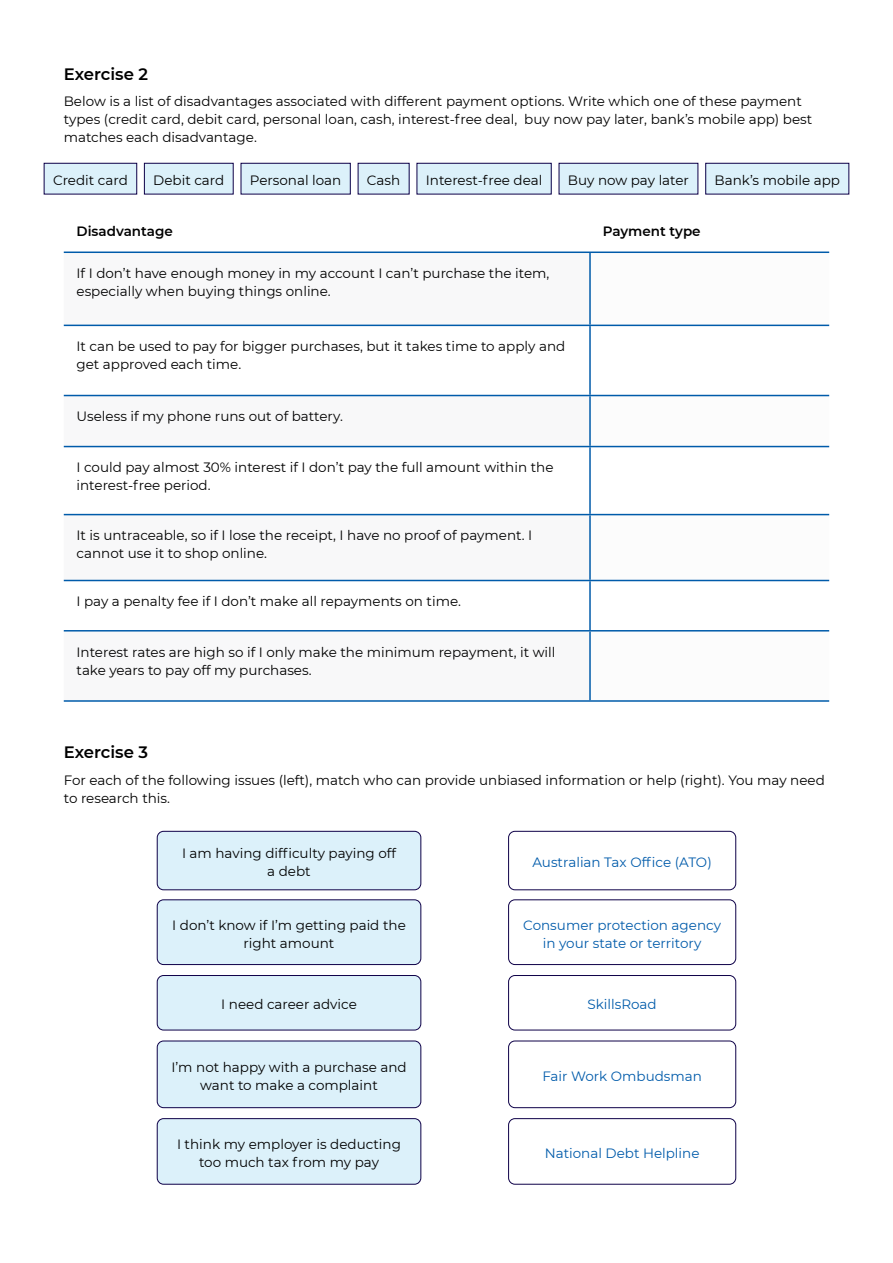
<style>
.page{position:relative;width:893px;height:1263px;background:#fff}
.page>*{position:absolute;margin:0;border:0;box-sizing:border-box;transform-origin:0 0}
.t1{font:600 16.5px "Montserrat";color:#000}
.Body{font:13.5px/18px "Montserrat";color:#000}
.Body-2{font:13.5px/18px "Montserrat";color:#005baa;text-align:center}
.Body-3{font:600 13.5px "Montserrat";color:#000}
</style>
<div class="page">
<svg style="left:64px;top:253px;width:525px;height:379px"></svg>
<svg style="left:591px;top:324px;width:238px;height:308px"></svg>
<svg style="left:64px;top:447px;width:765px;height:183px"></svg>
<hr style="left:64px;top:325px;width:526px;height:1px;background:#005baa">
<hr style="left:590px;top:325px;width:239px;height:1px;background:#005baa">
<hr style="left:64px;top:395px;width:526px;height:1px;background:#005baa">
<hr style="left:590px;top:395px;width:239px;height:1px;background:#005baa">
<hr style="left:64px;top:446px;width:526px;height:1px;background:#005baa">
<hr style="left:590px;top:446px;width:239px;height:1px;background:#005baa">
<hr style="left:64px;top:514px;width:526px;height:1px;background:#005baa">
<hr style="left:590px;top:514px;width:239px;height:1px;background:#005baa">
<hr style="left:64px;top:580px;width:526px;height:1px;background:#005baa">
<hr style="left:590px;top:580px;width:239px;height:1px;background:#005baa">
<hr style="left:64px;top:630px;width:526px;height:1px;background:#005baa">
<hr style="left:590px;top:630px;width:239px;height:1px;background:#005baa">
<hr style="left:589px;top:253px;width:2px;height:72px;background:#005baa">
<hr style="left:589px;top:326px;width:2px;height:69px;background:#005baa">
<hr style="left:589px;top:396px;width:2px;height:50px;background:#005baa">
<hr style="left:589px;top:447px;width:2px;height:67px;background:#005baa">
<hr style="left:589px;top:515px;width:2px;height:65px;background:#005baa">
<hr style="left:589px;top:581px;width:2px;height:49px;background:#005baa">
<hr style="left:589px;top:631px;width:2px;height:69px;background:#005baa">
<hr style="left:64px;top:700px;width:526px;height:2px;background:#005baa">
<hr style="left:590px;top:700px;width:239px;height:2px;background:#005baa">
<hr style="left:64px;top:251px;width:526px;height:2px;background:#005baa">
<hr style="left:590px;top:251px;width:239px;height:2px;background:#005baa">
<div style="left:157px;top:831px;width:264px;height:59px;background:#dcf1fa;border-radius:6px"></div>
<div style="left:157px;top:831px;width:264px;height:59px;border:1px solid #0e0048;border-radius:6px"></div>
<div style="left:508px;top:831px;width:228px;height:59px;border:1px solid #0e0048;border-radius:6px"></div>
<div style="left:157px;top:900px;width:264px;height:64px;background:#dcf1fa;border-radius:6px"></div>
<div style="left:157px;top:899px;width:264px;height:66px;border:1px solid #0e0048;border-radius:6px"></div>
<div style="left:508px;top:899px;width:228px;height:66px;border:1px solid #0e0048;border-radius:6px"></div>
<div style="left:157px;top:975px;width:264px;height:55px;background:#dcf1fa;border-radius:6px"></div>
<div style="left:157px;top:975px;width:264px;height:55px;border:1px solid #0e0048;border-radius:6px"></div>
<div style="left:508px;top:975px;width:228px;height:55px;border:1px solid #0e0048;border-radius:6px"></div>
<div style="left:157px;top:1041px;width:264px;height:67px;background:#dcf1fa;border-radius:6px"></div>
<div style="left:157px;top:1040px;width:264px;height:68px;border:1px solid #0e0048;border-radius:6px"></div>
<div style="left:508px;top:1040px;width:228px;height:68px;border:1px solid #0e0048;border-radius:6px"></div>
<div style="left:157px;top:1118px;width:264px;height:66px;background:#dcf1fa;border-radius:6px"></div>
<div style="left:157px;top:1118px;width:264px;height:66px;border:1px solid #0e0048;border-radius:6px"></div>
<div style="left:508px;top:1118px;width:228px;height:66px;border:1px solid #0e0048;border-radius:6px"></div>
<div style="left:44px;top:163px;width:93px;height:31px;background:#dcf1fa"></div>
<div style="left:44px;top:163px;width:93px;height:31px;border:1px solid #0e0048"></div>
<div style="left:144px;top:163px;width:89px;height:31px;background:#dcf1fa"></div>
<div style="left:144px;top:163px;width:90px;height:31px;border:1px solid #0e0048"></div>
<div style="left:241px;top:163px;width:109px;height:31px;background:#dcf1fa"></div>
<div style="left:241px;top:163px;width:110px;height:31px;border:1px solid #0e0048"></div>
<div style="left:358px;top:163px;width:51px;height:31px;background:#dcf1fa"></div>
<div style="left:358px;top:163px;width:51px;height:31px;border:1px solid #0e0048"></div>
<div style="left:417px;top:163px;width:134px;height:31px;background:#dcf1fa"></div>
<div style="left:417px;top:163px;width:135px;height:31px;border:1px solid #0e0048"></div>
<div style="left:559px;top:163px;width:139px;height:31px;background:#dcf1fa"></div>
<div style="left:559px;top:163px;width:139px;height:31px;border:1px solid #0e0048"></div>
<div style="left:706px;top:163px;width:143px;height:31px;background:#dcf1fa"></div>
<div style="left:705px;top:163px;width:144px;height:31px;border:1px solid #0e0048"></div>
<h3 class="t1" style="left:64px;top:62px;width:86px">Exercise 2</h3>
<p class="Body" style="left:64px;top:92px;width:750px">Below is a list of disadvantages associated with different payment options. Write which one of these payment types (credit card, debit card, personal loan, cash, interest-free deal, buy now pay later, bank’s mobile app) best matches each disadvantage.</p>
<p class="Body" style="left:53px;top:171px;width:76px">Credit card</p>
<p class="Body" style="left:153px;top:171px;width:73px">Debit card</p>
<p class="Body" style="left:250px;top:171px;width:93px">Personal loan</p>
<p class="Body" style="left:367px;top:171px;width:35px">Cash</p>
<p class="Body" style="left:426px;top:171px;width:118px">Interest-free deal</p>
<p class="Body" style="left:568px;top:171px;width:123px">Buy now pay later</p>
<p class="Body" style="left:715px;top:171px;width:127px">Bank’s mobile app</p>
<p class="Body-3" style="left:77px;top:222px;width:98px">Disadvantage</p>
<p class="Body-3" style="left:603px;top:222px;width:99px">Payment type</p>
<p class="Body" style="left:77px;top:264px;width:474px">If I don’t have enough money in my account I can’t purchase the item, especially when buying things online.</p>
<p class="Body" style="left:77px;top:337px;width:490px">It can be used to pay for bigger purchases, but it takes time to apply and get approved each time.</p>
<p class="Body" style="left:77px;top:407px;width:268px">Useless if my phone runs out of battery.</p>
<p class="Body" style="left:77px;top:458px;width:478px">I could pay almost 30% interest if I don’t pay the full amount within the interest-free period.</p>
<p class="Body" style="left:77px;top:526px;width:457px">It is untraceable, so if I lose the receipt, I have no proof of payment. I cannot use it to shop online.</p>
<p class="Body" style="left:77px;top:592px;width:386px">I pay a penalty fee if I don’t make all repayments on time.</p>
<p class="Body" style="left:77px;top:642px;width:480px">Interest rates are high so if I only make the minimum repayment, it will take years to pay off my purchases.</p>
<h3 class="t1" style="left:64px;top:741px;width:86px">Exercise 3</h3>
<p class="Body" style="left:64px;top:770px;width:762px">For each of the following issues (left), match who can provide unbiased information or help (right). You may need to research this.</p>
<p class="Body" style="left:182px;top:844px;width:215px;text-align:center">I am having difficulty paying off a debt</p>
<p class="Body-2" style="left:532px;top:853px;width:181px">Australian Tax Office (ATO)</p>
<p class="Body" style="left:172px;top:915px;width:235px;text-align:center">I don’t know if I’m getting paid the right amount</p>
<p class="Body-2" style="left:523px;top:915px;width:199px">Consumer protection agency in your state or territory</p>
<p class="Body" style="left:221px;top:995px;width:137px">I need career advice</p>
<p class="Body-2" style="left:588px;top:995px;width:71px">SkillsRoad</p>
<p class="Body" style="left:171px;top:1057px;width:237px;text-align:center">I’m not happy with a purchase and want to make a complaint</p>
<p class="Body-2" style="left:542px;top:1066px;width:161px">Fair Work Ombudsman</p>
<p class="Body" style="left:177px;top:1135px;width:225px;text-align:center">I think my employer is deducting too much tax from my pay</p>
<p class="Body-2" style="left:545px;top:1144px;width:156px">National Debt Helpline</p>
</div>
